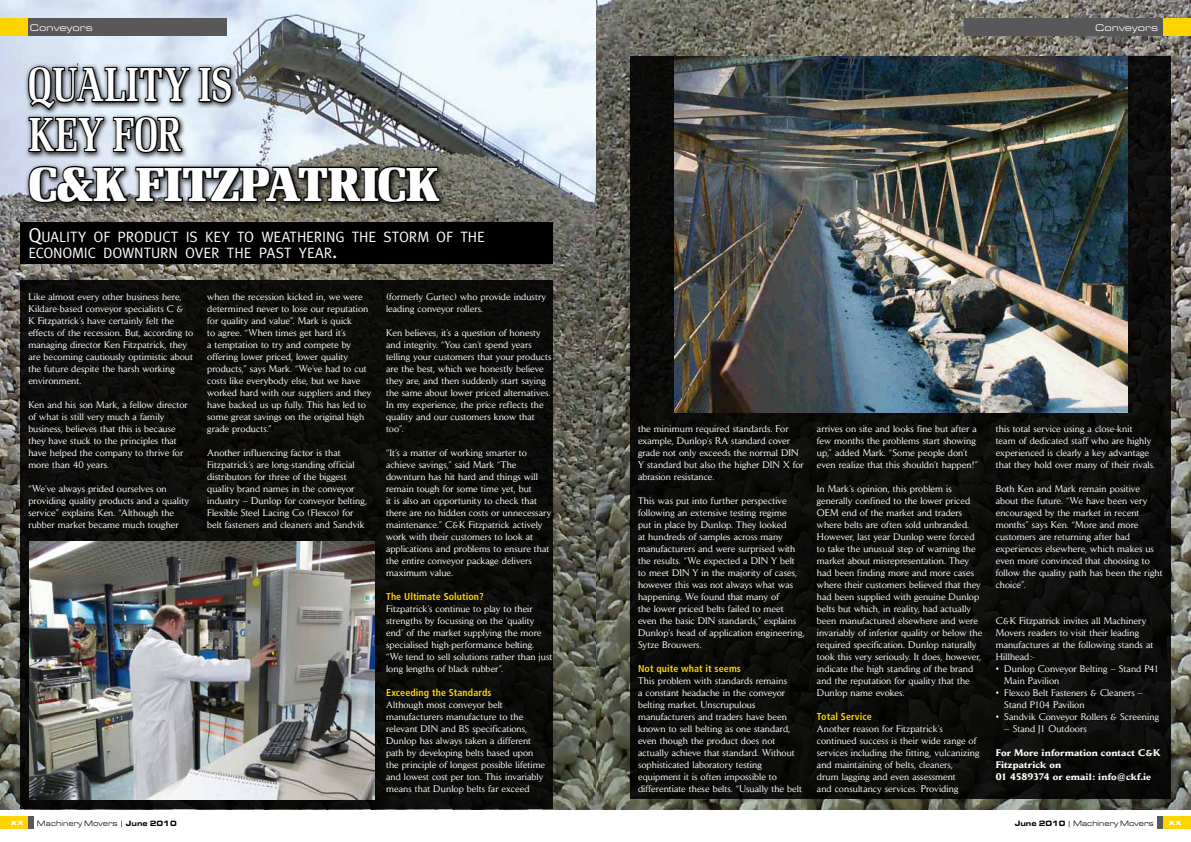
<style>
.page{position:relative;width:1191px;height:842px;background:#fff}
.page>*{position:absolute;margin:0;border:0;box-sizing:border-box;transform-origin:0 0}
.t1{font:500 45.7px/49.8px "Renault";letter-spacing:-.015em;color:#fff;scale:.79 1}
.t2{font:700 45.7px "Renault";letter-spacing:.005em;color:#fff}
.t3{font:15px/16px "Meta Caps";letter-spacing:-.005em;color:#fff}
.t4{font:700 condensed 10px "Frutiger";letter-spacing:.01em;color:#fdd300}
.t5{font:9.9px "Eurostyle Plain";color:#fff}
.t6{font:9.5px/12px "Daily News";letter-spacing:.005em;color:#fff}
.t7{font:700 9.5px/12px "Daily News";letter-spacing:.005em;color:#fff}
.t8{font:9px "Eurostyle Bold Plain";color:#fff}
.t9{font:8px "Eurostyle Plain";color:#000;scale:.9 1}
.t10{font:8px "Eurostyle Plain";color:#000;scale:.88 1}
.s1{font-size:20px}
.s2{font-family:"Eurostyle Bold Plain"}
</style>
<div class="page">
<img style="left:0;top:0;width:1191px;height:809px">
<div style="left:1162px;top:18px;width:29px;height:17px;background:#fdd300"></div>
<div style="left:964px;top:18px;width:198px;height:17px;background:#58585a"></div>
<div style="left:1162px;top:816px;width:29px;height:12px;background:#fdd300"></div>
<div style="left:1157px;top:816px;width:5px;height:12px;background:#58585a"></div>
<div style="left:0;top:816px;width:29px;height:12px;background:#fdd300"></div>
<div style="left:28px;top:816px;width:6px;height:12px;background:#58585a"></div>
<div style="left:0;top:18px;width:28px;height:17px;background:#fdd300"></div>
<div style="left:28px;top:18px;width:199px;height:17px;background:#58585a"></div>
<img style="left:24px;top:59px;width:422px;height:150px">
<svg style="left:197px;top:65px;width:36px;height:39px"></svg>
<svg style="left:27px;top:62px;width:164px;height:92px;background:#6c7278"></svg>
<svg style="left:27px;top:165px;width:414px;height:39px;background:#2f3030"></svg>
<div style="left:20px;top:281px;width:533px;height:528px;background:#0c0c0a"></div>
<div style="left:20px;top:222px;width:533px;height:42px;background:#000"></div>
<img style="left:29px;top:541px;width:345px;height:258px">
<div style="left:631px;top:57px;width:540px;height:742px;background:#0c0c0a"></div>
<img style="left:674px;top:57px;width:453px;height:356px">
<p class="t5" style="left:30px;top:22px;width:65px">Conveyors</p>
<h1 class="t1" style="left:28px;top:62px;width:259px">QUALITY IS<br>KEY FOR</h1>
<h1 class="t2" style="left:28px;top:159px;width:413px">C&amp;K FITZPATRICK</h1>
<h2 class="t3" style="left:28px;top:229px;width:458px"><span class="s1">Q</span>UALITY OF PRODUCT IS KEY TO WEATHERING THE STORM OF THE<br>ECONOMIC DOWNTURN OVER THE PAST YEAR<span class="s1">.</span></h2>
<p class="t6" style="left:28px;top:291px;width:166px">Like almost every other business here, Kildare-based conveyor specialists C &amp;<br>K Fitzpatrick’s have certainly felt the effects of the recession. But, according to managing director Ken Fitzpatrick, they are becoming cautiously optimistic about the future despite the harsh working environment.</p>
<p class="t6" style="left:28px;top:399px;width:161px">Ken and his son Mark, a fellow director of what is still very much a family business, believes that this is because they have stuck to the principles that have helped the company to thrive for more than 40 years.</p>
<p class="t6" style="left:28px;top:483px;width:162px">“We’ve always prided ourselves on providing quality products and a quality service” explains Ken. “Although the rubber market became much tougher</p>
<p class="t6" style="left:207px;top:291px;width:166px">when the recession kicked in, we were determined never to lose our reputation for quality and value”. Mark is quick<br>to agree. “When times get hard it’s<br>a temptation to try and compete by offering lower priced, lower quality products,” says Mark. “We’ve had to cut costs like everybody else, but we have worked hard with our suppliers and they have backed us up fully. This has led to some great savings on the original high grade products.”</p>
<p class="t6" style="left:207px;top:447px;width:161px">Another influencing factor is that Fitzpatrick’s are long-standing official distributors for three of the biggest quality brand names in the conveyor industry – Dunlop for conveyor belting, Flexible Steel Lacing Co (Flexco) for belt fasteners and cleaners and Sandvik</p>
<p class="t6" style="left:386px;top:291px;width:162px">(formerly Gurtec) who provide industry leading conveyor rollers.</p>
<p class="t6" style="left:386px;top:327px;width:167px">Ken believes, it’s a question of honesty and integrity. “You can’t spend years telling your customers that your products are the best, which we honestly believe they are, and then suddenly start saying the same about lower priced alternatives.<br>In my experience, the price reflects the quality and our customers know that too”.</p>
<p class="t6" style="left:386px;top:447px;width:167px">“It’s a matter of working smarter to achieve savings,” said Mark “The downturn has hit hard and things will remain tough for some time yet, but<br>it is also an opportunity to check that there are no hidden costs or unnecessary maintenance.” C&amp;K Fitzpatrick actively work with their customers to look at applications and problems to ensure that the entire conveyor package delivers maximum value.</p>
<p class="t4" style="left:386px;top:591px;width:99px">The Ultimate Solution?</p>
<p class="t6" style="left:386px;top:603px;width:168px">Fitzpatrick’s continue to play to their strengths by focussing on the ‘quality end’ of the market supplying the more specialised high-performance belting. “We tend to sell solutions rather than just long lengths of black rubber”.</p>
<p class="t4" style="left:386px;top:687px;width:107px">Exceeding the Standards</p>
<p class="t6" style="left:386px;top:699px;width:160px">Although most conveyor belt manufacturers manufacture to the relevant DIN and BS specifications, Dunlop has always taken a different path by developing belts based upon the principle of longest possible lifetime and lowest cost per ton. This invariably means that Dunlop belts far exceed</p>
<p class="t5" style="left:1095px;top:22px;width:65px">Conveyors</p>
<p class="t6" style="left:638px;top:423px;width:167px">the minimum required standards. For example, Dunlop’s RA standard cover grade not only exceeds the normal DIN Y standard but also the higher DIN X for abrasion resistance.</p>
<p class="t6" style="left:638px;top:495px;width:168px">This was put into further perspective following an extensive testing regime<br>put in place by Dunlop. They looked<br>at hundreds of samples across many manufacturers and were surprised with the results. “We expected a DIN Y belt to meet DIN Y in the majority of cases, however this was not always what was happening. We found that many of<br>the lower priced belts failed to meet even the basic DIN standards,” explains Dunlop’s head of application engineering, Sytze Brouwers.</p>
<p class="t4" style="left:638px;top:663px;width:104px">Not quite what it seems</p>
<p class="t6" style="left:638px;top:675px;width:165px">This problem with standards remains<br>a constant headache in the conveyor belting market. Unscrupulous manufacturers and traders have been known to sell belting as one standard, even though the product does not actually achieve that standard. Without sophisticated laboratory testing equipment it is often impossible to differentiate these belts. “Usually the belt</p>
<p class="t6" style="left:817px;top:423px;width:163px">arrives on site and looks fine but after a few months the problems start showing up,” added Mark. “Some people don’t even realize that this shouldn’t happen!”</p>
<p class="t6" style="left:817px;top:483px;width:167px">In Mark’s opinion, this problem is generally confined to the lower priced OEM end of the market and traders where belts are often sold unbranded.<br>However, last year Dunlop were forced to take the unusual step of warning the market about misrepresentation. They had been finding more and more cases where their customers believed that they had been supplied with genuine Dunlop belts but which, in reality, had actually been manufactured elsewhere and were invariably of inferior quality or below the required specification. Dunlop naturally took this very seriously. It does, however, indicate the high standing of the brand and the reputation for quality that the Dunlop name evokes.</p>
<p class="t4" style="left:817px;top:711px;width:56px">Total Service</p>
<p class="t6" style="left:817px;top:723px;width:164px">Another reason for Fitzpatrick’s continued success is their wide range of services including the fitting, vulcanizing and maintaining of belts, cleaners,<br>drum lagging and even assessment<br>and consultancy services. Providing</p>
<p class="t6" style="left:995px;top:423px;width:161px">this total service using a close-knit<br>team of dedicated staff who are highly experienced is clearly a key advantage that they hold over many of their rivals.</p>
<p class="t6" style="left:995px;top:483px;width:168px">Both Ken and Mark remain positive about the future. “We have been very encouraged by the market in recent months” says Ken. “More and more customers are returning after bad experiences elsewhere, which makes us even more convinced that choosing to follow the quality path has been the right choice”.</p>
<p class="t6" style="left:995px;top:615px;width:159px">C&amp;K Fitzpatrick invites all Machinery<br>Movers readers to visit their leading manufactures at the following stands at<br>Hillhead:-</p>
<p class="t6" style="left:1004px;top:663px;width:156px;text-indent:-9px">• Dunlop Conveyor Belting – Stand P41<br>Main Pavilion</p>
<p class="t6" style="left:1004px;top:687px;width:140px;text-indent:-9px">• Flexco Belt Fasteners &amp; Cleaners –<br>Stand P104 Pavilion</p>
<p class="t6" style="left:995px;top:711px;width:165px">• Sandvik Conveyor Rollers &amp; Screening</p>
<p class="t6" style="left:1004px;top:723px;width:84px">– Stand J1 Outdoors</p>
<p class="t7" style="left:995px;top:747px;width:166px">For More information contact C&amp;K<br>Fitzpatrick on<br>01 4589374 or email: info@ckf.ie</p>
<p class="t8" style="left:10px;top:816px;width:15px">xx</p>
<p class="t9" style="left:37px;top:819px;width:157px">Machinery Movers | <span class="s2">June 2010</span></p>
<p class="t10" style="left:1014px;top:819px;width:159px"><span class="s2">June 2010</span> | Machinery Movers</p>
<p class="t8" style="left:1168px;top:817px;width:15px">xx</p>
</div>
